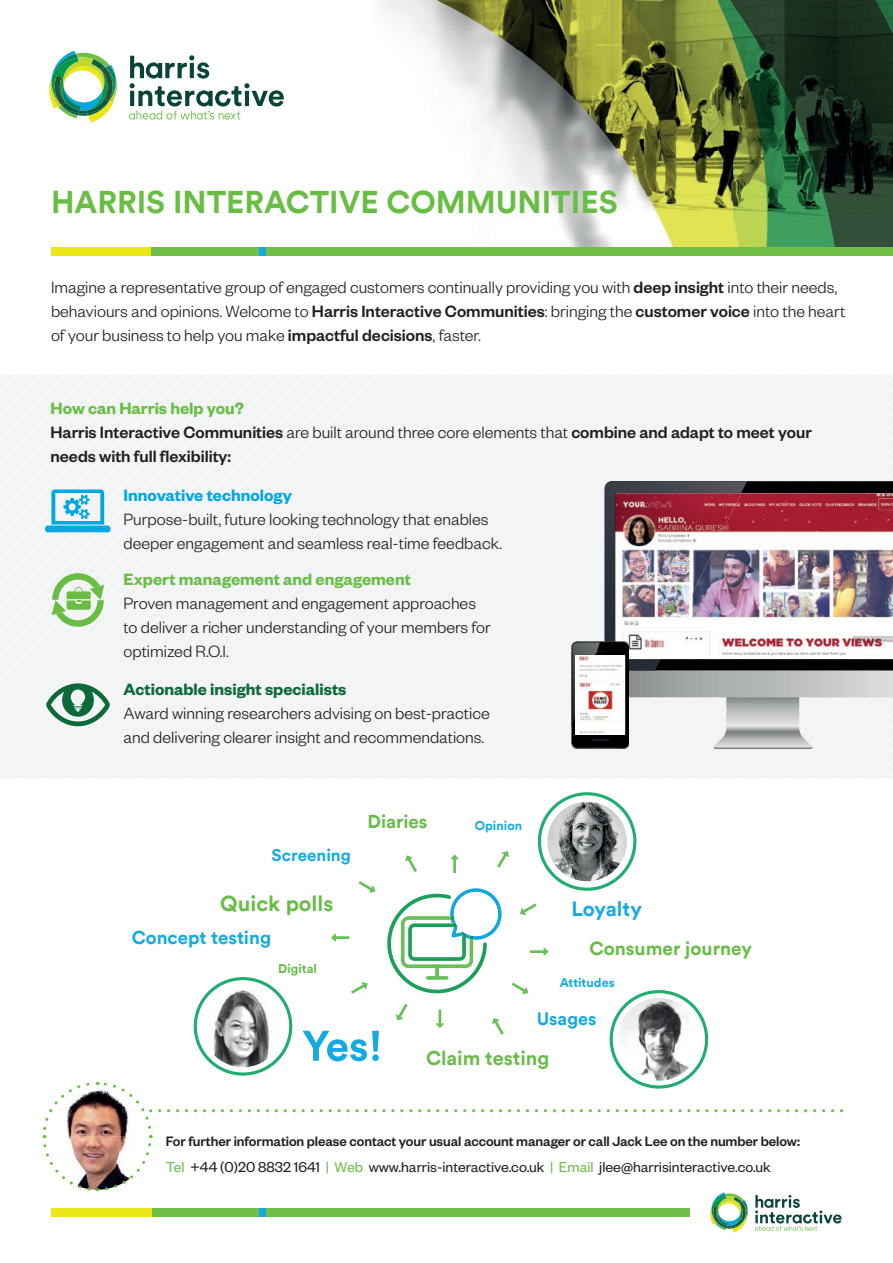
<style>
.page{position:relative;width:893px;height:1263px;background:#fff}
.page>*{position:absolute;margin:0;border:0;box-sizing:border-box;transform-origin:0 0}
.t1{font:700 31.5px "Circular";color:#69bd45}
.t2{font:700 21.6px "Circular";color:#68bc47}
.t3{font:700 20.7px "Circular";color:#13aae2}
.t4{font:700 19.95px "Circular";color:#68bc47}
.t5{font:700 19.05px "Circular";color:#68bc47}
.t6{font:700 18.75px "Circular";color:#68bc47}
.t7{font:700 18.6px "Circular";color:#13aae2}
.t8{font:300 18px/24px "Founders Grotesk";color:#231f20}
.t9{font:500 18px/24px "Founders Grotesk";color:#231f20}
.t10{font:600 18px "Founders Grotesk";color:#69bd45}
.t11{font:600 18px "Founders Grotesk";color:#0d6937}
.t12{font:600 18px "Founders Grotesk";color:#00a8e1}
.t13{font:700 18px "Circular";color:#13aae2}
.t14{font:700 16.95px "Circular";color:#13aae2}
.t15{font:15.75px "Founders Grotesk";color:#231f20}
.t16{font:500 15px "Founders Grotesk";letter-spacing:-.005em;color:#231f20}
.t17{font:700 12.75px "Circular";color:#13aae2}
.t18{font:700 12.75px "Circular";color:#68bc47}
.s1{font-weight:500}
.s2{font-weight:600;color:#69bd45}
.s3{font-weight:300}
.s4{color:#69bd45}
</style>
<div class="page">
<img style="left:379px;top:0;width:514px;height:151px">
<img style="left:574px;top:151px;width:319px;height:97px">
<img style="left:95px;top:229px;width:479px;height:19px">
<div style="left:0;top:375px;width:893px;height:403px;background:#f2f3f4"></div>
<img style="left:513px;top:175px;width:119px;height:54px">
<svg style="left:49px;top:51px;width:68px;height:72px"></svg>
<svg style="left:129px;top:55px;width:155px;height:65px"></svg>
<div style="left:51px;top:248px;width:181px;height:8px;background:#ebe717"></div>
<div style="left:152px;top:248px;width:741px;height:8px;background:#6fbf49"></div>
<div style="left:259px;top:248px;width:7px;height:8px;background:#17a6df"></div>
<svg style="left:451px;top:854px;width:8px;height:19px"></svg>
<svg style="left:497px;top:851px;width:12px;height:17px"></svg>
<svg style="left:520px;top:903px;width:17px;height:12px"></svg>
<svg style="left:530px;top:948px;width:18px;height:8px"></svg>
<svg style="left:512px;top:982px;width:16px;height:12px"></svg>
<svg style="left:492px;top:1018px;width:12px;height:17px"></svg>
<svg style="left:436px;top:1010px;width:8px;height:18px"></svg>
<svg style="left:396px;top:1004px;width:12px;height:16px"></svg>
<svg style="left:351px;top:982px;width:17px;height:12px"></svg>
<svg style="left:331px;top:933px;width:18px;height:9px"></svg>
<svg style="left:359px;top:881px;width:16px;height:12px"></svg>
<svg style="left:405px;top:855px;width:12px;height:17px"></svg>
<img style="left:547px;top:802px;width:80px;height:79px;border-radius:40px">
<div style="left:538px;top:792px;width:98px;height:99px;border:3px solid #20ad6f;border-radius:50%"></div>
<img style="left:618px;top:998px;width:82px;height:83px;border-radius:41px">
<div style="left:610px;top:990px;width:98px;height:98px;border:3px solid #20ad6f;border-radius:50%"></div>
<img style="left:202px;top:985px;width:82px;height:82px;border-radius:41px">
<div style="left:194px;top:977px;width:98px;height:98px;border:3px solid #20ad6f;border-radius:50%"></div>
<svg style="left:303px;top:1031px;width:76px;height:30px"></svg>
<svg style="left:387px;top:888px;width:115px;height:105px"></svg>
<svg style="left:435px;top:964px;width:4px;height:16px"></svg>
<svg style="left:426px;top:976px;width:22px;height:4px"></svg>
<svg style="left:51px;top:489px;width:53px;height:35px"></svg>
<div style="left:45px;top:525px;width:66px;height:7px;background:#00a8e1;border-radius:3px"></div>
<svg style="left:52px;top:573px;width:52px;height:54px"></svg>
<svg style="left:46px;top:683px;width:64px;height:43px"></svg>
<svg style="left:712px;top:697px;width:101px;height:52px"></svg>
<svg style="left:629px;top:670px;width:264px;height:27px;background:#b1b3b4"></svg>
<svg style="left:747px;top:481px;width:146px;height:189px;background:#0b0708"></svg>
<img style="left:747px;top:494px;width:146px;height:165px">
<img style="left:571px;top:641px;width:46px;height:108px">
<img style="left:617px;top:670px;width:12px;height:79px">
<img style="left:605px;top:481px;width:142px;height:189px">
<img style="left:575px;top:656px;width:50px;height:78px">
<svg style="left:42px;top:1080px;width:801px;height:152px"></svg>
<h1 class="t1" style="left:51px;top:182px;width:568px">HARRIS INTERACTIVE COMMUNITIES</h1>
<p class="t8" style="left:51px;top:275px;width:796px">Imagine a representative group of engaged customers continually providing you with <span class="s1">deep insight</span> into their needs, behaviours and opinions. Welcome to <span class="s1">Harris Interactive Communities</span>: bringing the <span class="s1">customer voice</span> into the heart of your business to help you make <span class="s1">impactful decisions</span>, faster.</p>
<p class="t9" style="left:50px;top:396px;width:763px"><span class="s2">How can Harris help you?<br></span>Harris Interactive Communities <span class="s3">are built around three core elements that</span> combine and adapt to meet your needs with full flexibility:</p>
<p class="t12" style="left:123px;top:484px;width:170px">Innovative technology</p>
<p class="t8" style="left:123px;top:506px;width:380px">Purpose-built, future looking technology that enables deeper engagement and seamless real-time feedback.</p>
<p class="t10" style="left:123px;top:567px;width:289px">Expert management and engagement</p>
<p class="t8" style="left:123px;top:590px;width:369px">Proven management and engagement approaches to deliver a richer understanding of your members for optimized R.O.I.</p>
<p class="t11" style="left:123px;top:678px;width:224px">Actionable insight specialists</p>
<p class="t8" style="left:123px;top:700px;width:368px">Award winning researchers advising on best-practice and delivering clearer insight and recommendations.</p>
<p class="t14" style="left:272px;top:844px;width:81px">Screening</p>
<p class="t2" style="left:220px;top:890px;width:115px">Quick polls</p>
<p class="t7" style="left:132px;top:925px;width:141px">Concept testing</p>
<p class="t18" style="left:278px;top:960px;width:40px">Digital</p>
<p class="t6" style="left:367px;top:809px;width:62px">Diaries</p>
<p class="t17" style="left:475px;top:817px;width:49px">Opinion</p>
<p class="t3" style="left:571px;top:896px;width:72px">Loyalty</p>
<p class="t5" style="left:589px;top:935px;width:164px">Consumer journey</p>
<p class="t17" style="left:560px;top:974px;width:56px">Attitudes</p>
<p class="t13" style="left:537px;top:1007px;width:61px">Usages</p>
<p class="t4" style="left:426px;top:1045px;width:125px">Claim testing</p>
<p class="t16" style="left:166px;top:1132px;width:636px">For further information please contact your usual account manager or call Jack Lee on the number below:</p>
<p class="t15" style="left:166px;top:1157px;width:606px"><span class="s4">Tel</span> +44 (0)20 8832 1641 <span class="s4">| Web</span> www.harris-interactive.co.uk <span class="s4">| Email</span> jlee@harrisinteractive.co.uk</p>
</div>
